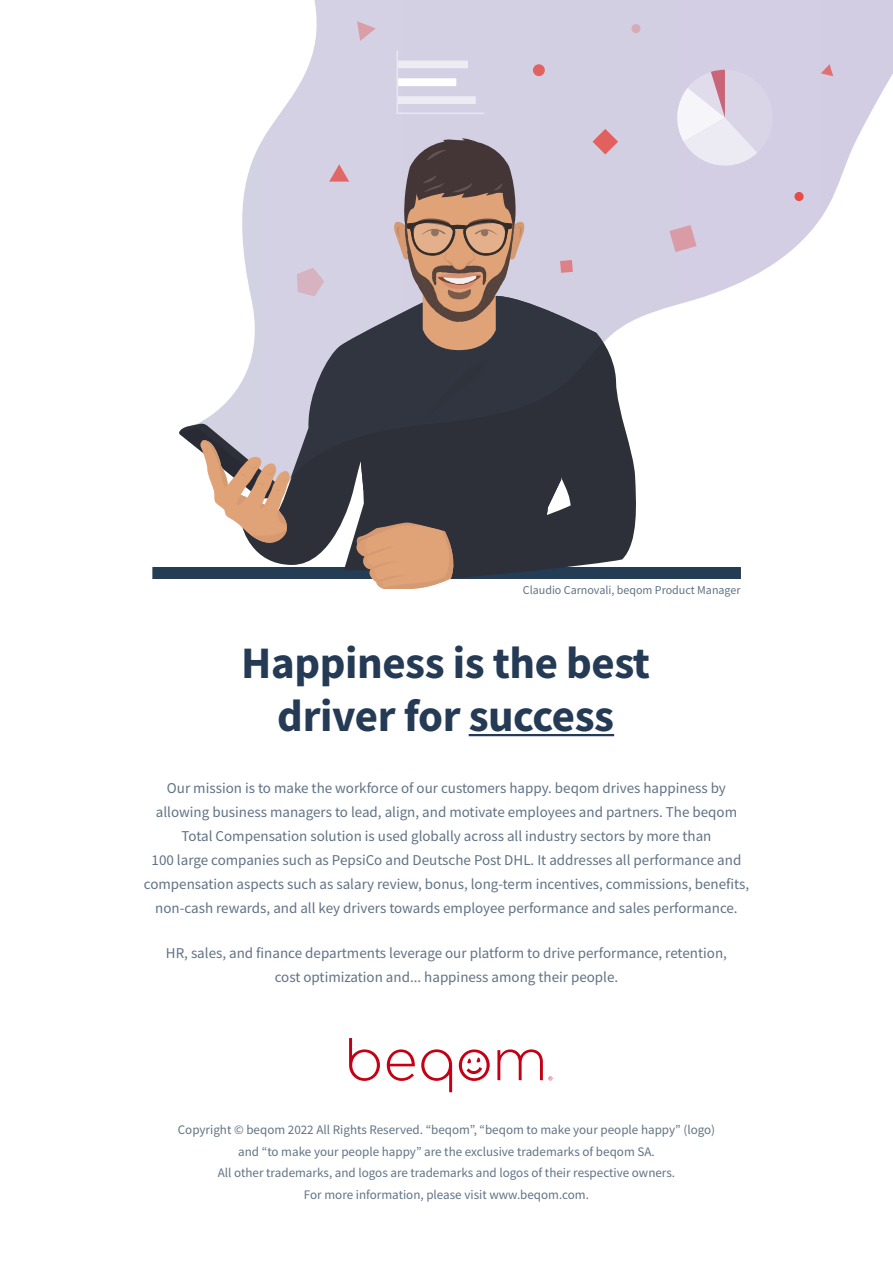
<style>
.page{position:relative;width:893px;height:1263px;background:#fff}
.page>*{position:absolute;margin:0;border:0;box-sizing:border-box;transform-origin:0 0}
.t1{font:700 45px/52.5px "Source Sans Pro";letter-spacing:-.01em;color:#243a55;text-align:center}
.t2{font:15px/24px "Source Sans Pro";color:#607285;text-align:center}
.t3{font:13.05px/21.8px "Source Sans Pro";color:#607385;text-align:center}
.t4{font:12px "Source Sans Pro";color:#607285}
</style>
<div class="page">
<svg style="left:199px;top:0;width:694px;height:423px"></svg>
<div style="left:152px;top:568px;width:589px;height:11px;background:#253c55"></div>
<svg style="left:242px;top:294px;width:112px;height:276px"></svg>
<svg style="left:563px;top:332px;width:76px;height:246px;fill:#2d3039"></svg>
<svg style="left:290px;top:294px;width:313px;height:185px;background:#696a77"></svg>
<svg style="left:179px;top:423px;width:112px;height:124px"></svg>
<svg style="left:354px;top:361px;width:209px;height:228px;background:#4a464a"></svg>
<svg style="left:394px;top:138px;width:134px;height:212px;background:#9b8075"></svg>
<svg style="left:533px;top:64px;width:12px;height:12px"></svg>
<svg style="left:669px;top:225px;width:27px;height:27px"></svg>
<svg style="left:297px;top:268px;width:27px;height:28px"></svg>
<svg style="left:560px;top:260px;width:13px;height:13px"></svg>
<svg style="left:357px;top:21px;width:19px;height:20px"></svg>
<svg style="left:329px;top:164px;width:20px;height:18px"></svg>
<svg style="left:821px;top:64px;width:12px;height:12px"></svg>
<svg style="left:592px;top:129px;width:26px;height:25px"></svg>
<svg style="left:794px;top:192px;width:10px;height:9px"></svg>
<div style="left:631px;top:24px;width:9px;height:9px;background:#d7aab7;border-radius:50%"></div>
<svg style="left:677px;top:70px;width:96px;height:96px;background:#e0d9e7"></svg>
<hr style="left:396px;top:51px;width:2px;height:62px;background:#eae6f1">
<hr style="left:397px;top:113px;width:86px;height:1px;background:#eae6f1">
<svg style="left:398px;top:96px;width:78px;height:8px"></svg>
<svg style="left:398px;top:78px;width:58px;height:8px"></svg>
<svg style="left:398px;top:60px;width:70px;height:8px"></svg>
<svg style="left:387px;top:1049px;width:28px;height:32px"></svg>
<svg style="left:421px;top:1049px;width:31px;height:43px"></svg>
<svg style="left:497px;top:1049px;width:55px;height:31px"></svg>
<svg style="left:459px;top:1049px;width:31px;height:32px"></svg>
<svg style="left:349px;top:1038px;width:31px;height:43px"></svg>
<hr style="left:469px;top:734px;width:145px;height:2px;background:#243a55">
<p class="t4" style="left:523px;top:582px;width:219px">Claudio Carnovali, beqom Product Manager</p>
<h1 class="t1" style="left:241px;top:636px;width:410px">Happiness is the best driver for success</h1>
<p class="t2" style="left:144px;top:775px;width:607px">Our mission is to make the workforce of our customers happy. beqom drives happiness by allowing business managers to lead, align, and motivate employees and partners. The beqom Total Compensation solution is used globally across all industry sectors by more than<br>100 large companies such as PepsiCo and Deutsche Post DHL. It addresses all performance and compensation aspects such as salary review, bonus, long-term incentives, commissions, benefits, non-cash rewards, and all key drivers towards employee performance and sales performance.</p>
<p class="t2" style="left:166px;top:941px;width:562px">HR, sales, and finance departments leverage our platform to drive performance, retention, cost optimization and... happiness among their people.</p>
<p class="t3" style="left:178px;top:1119px;width:539px">Copyright © beqom 2022 All Rights Reserved. “beqom”, “beqom to make your people happy” (logo) and “to make your people happy” are the exclusive trademarks of beqom SA.<br>All other trademarks, and logos are trademarks and logos of their respective owners.<br>For more information, please visit www.beqom.com.</p>
</div>
